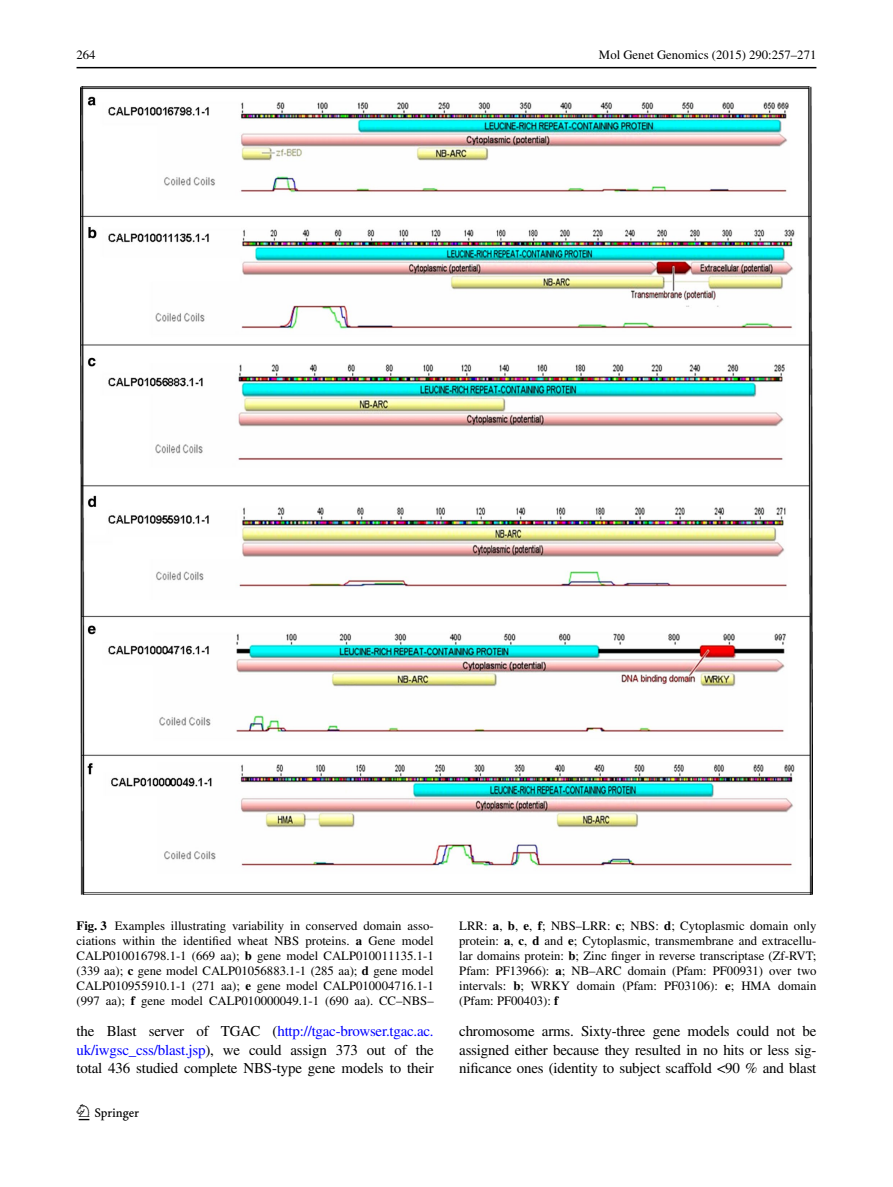
<style>
.page{position:relative;width:893px;height:1187px;background:#fff}
.page>*{position:absolute;margin:0;border:0;box-sizing:border-box;transform-origin:0 0}
.t1{font:22.5px "Springnew";color:#000}
.t2{font:15px/18.8px "Times";letter-spacing:-.015em;color:#000;text-align:justify}
.t3{font:12.75px/15px "Times";color:#000;text-align:justify}
.s1{font-weight:700}
.s2{color:#00f}
</style>
<div class="page">
<hr style="left:77px;top:67px;width:739px;height:1px;background:#000">
<img style="left:81px;top:87px;width:731px;height:807px">
<p class="t3" style="left:77px;top:48px;width:21px">264</p>
<p class="t3" style="left:599px;top:48px;width:219px">Mol Genet Genomics (2015) 290:257–271</p>
<p class="t3" style="left:77px;top:918px;width:359px"><span class="s1">Fig. 3</span> Examples illustrating variability in conserved domain asso&shy;ciations within the identified wheat NBS proteins. <span class="s1">a</span> Gene model CALP010016798.1-1 (669 aa); <span class="s1">b</span> gene model CALP010011135.1-1 (339 aa); <span class="s1">c</span> gene model CALP01056883.1-1 (285 aa); <span class="s1">d</span> gene model CALP010955910.1-1 (271 aa); <span class="s1">e</span> gene model CALP010004716.1-1 (997 aa); <span class="s1">f</span> gene model CALP010000049.1-1 (690 aa). CC–NBS–</p>
<p class="t3" style="left:459px;top:918px;width:359px">LRR: <span class="s1">a</span>, <span class="s1">b</span>, <span class="s1">e</span>, <span class="s1">f</span>; NBS–LRR: <span class="s1">c</span>; NBS: <span class="s1">d</span>; Cytoplasmic domain only protein: <span class="s1">a</span>, <span class="s1">c</span>, <span class="s1">d</span> and <span class="s1">e</span>; Cytoplasmic, transmembrane and extracellu&shy;lar domains protein: <span class="s1">b</span>; Zinc finger in reverse transcriptase (Zf-RVT; Pfam: PF13966): <span class="s1">a</span>; NB–ARC domain (Pfam: PF00931) over two intervals: <span class="s1">b</span>; WRKY domain (Pfam: PF03106): <span class="s1">e</span>; HMA domain (Pfam: PF00403): <span class="s1">f</span></p>
<p class="t2" style="left:77px;top:1021px;width:359px">the Blast server of TGAC (<span class="s2">http://tgac-browser.tgac.ac. uk/iwgsc_css/blast.jsp</span>), we could assign 373 out of the total 436 studied complete NBS-type gene models to their</p>
<p class="t2" style="left:459px;top:1021px;width:359px">chromosome arms. Sixty-three gene models could not be assigned either because they resulted in no hits or less sig&shy;nificance ones (identity to subject scaffold &lt;90 % and blast</p>
<h1 class="t1" style="left:79px;top:1104px;width:62px">1 3</h1>
</div>
